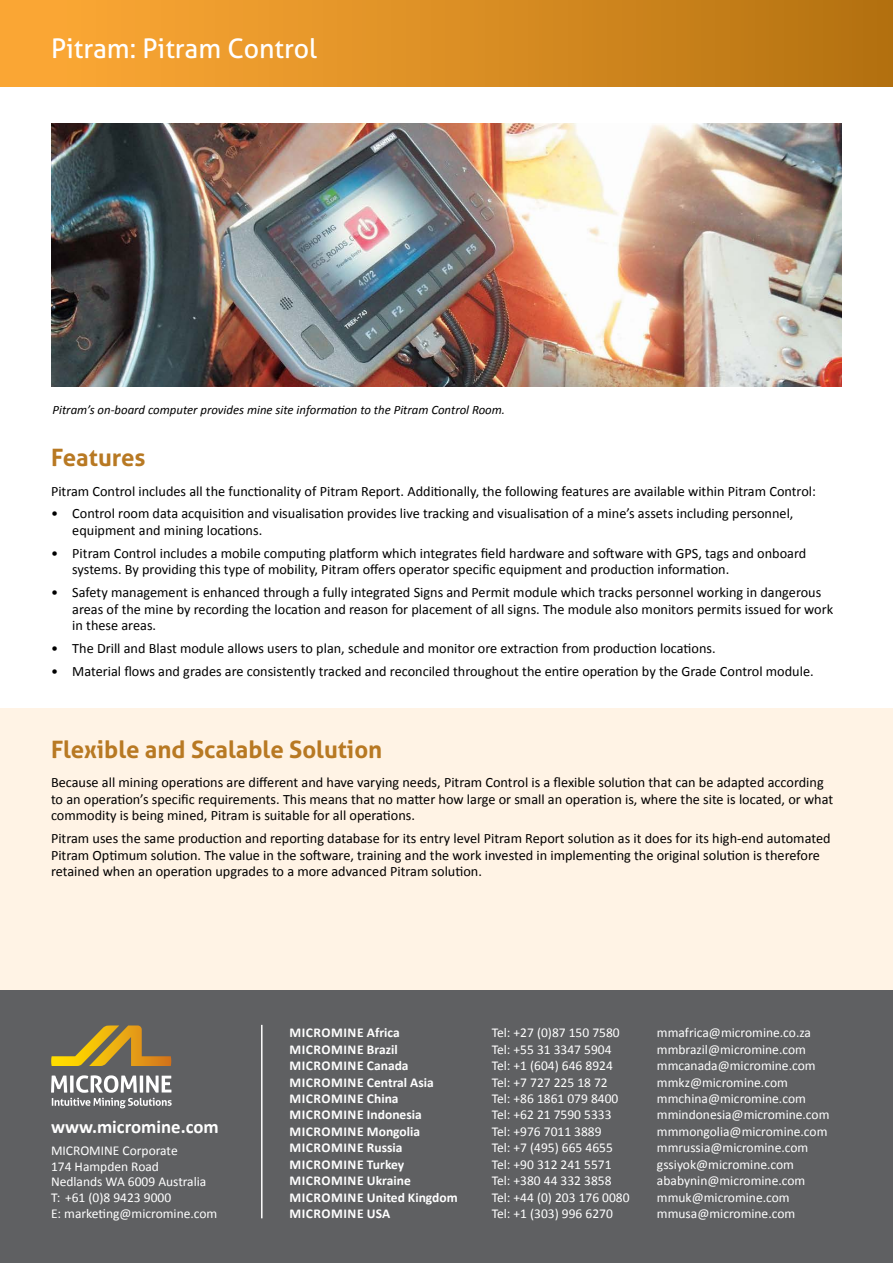
<style>
.page{position:relative;width:893px;height:1263px;background:#fff}
.page>*{position:absolute;margin:0;border:0;box-sizing:border-box;transform-origin:0 0}
.t1{font:27px "Aller";color:#fff}
.t2{font:700 24px "Aller";color:#b87923}
.t3{font:700 18.75px "Calibri";color:#fff}
.t4{font:14.25px/16.5px "Calibri";color:#000}
.t5{font:13.5px/15.8px "Calibri";color:#fff}
.t6{font:700 13.5px "Calibri";letter-spacing:.035em;color:#fff}
.t7{font:700 13.5px "Calibri";color:#fff}
.t8{font:700 13.5px "Calibri";letter-spacing:.015em;color:#fff}
.t9{font:italic 12.75px "Calibri";color:#000}
</style>
<div class="page">
<div style="left:0;top:709px;width:893px;height:294px;background:#fff3e5"></div>
<div style="left:0;top:991px;width:893px;height:272px;background:#5f6062"></div>
<hr style="left:261px;top:1025px;width:2px;height:193px;background:#fff">
<svg style="left:51px;top:1075px;width:121px;height:33px"></svg>
<svg style="left:51px;top:1025px;width:120px;height:41px"></svg>
<div style="left:0;top:0;width:893px;height:86px;background:linear-gradient(to right,#ffab37,#b57211)"></div>
<img style="left:51px;top:123px;width:791px;height:264px">
<h1 class="t1" style="left:51px;top:32px;width:268px">Pitram: Pitram Control</h1>
<p class="t9" style="left:53px;top:401px;width:454px">Pitram’s on-board computer provides mine site information to the Pitram Control Room.</p>
<h2 class="t2" style="left:51px;top:443px;width:96px">Features</h2>
<p class="t4" style="left:51px;top:483px;width:766px">Pitram Control includes all the functionality of Pitram Report. Additionally, the following features are available within Pitram Control:</p>
<p class="t4" style="left:72px;top:505px;width:723px;text-indent:-21px">• Control room data acquisition and visualisation provides live tracking and visualisation of a mine’s assets including personnel, equipment and mining locations.</p>
<p class="t4" style="left:72px;top:545px;width:735px;text-indent:-21px">• Pitram Control includes a mobile computing platform which integrates field hardware and software with GPS, tags and onboard systems. By providing this type of mobility, Pitram offers operator specific equipment and production information.</p>
<p class="t4" style="left:72px;top:584px;width:762px;text-indent:-21px">• Safety management is enhanced through a fully integrated Signs and Permit module which tracks personnel working in dangerous areas of the mine by recording the location and reason for placement of all signs. The module also monitors permits issued for work in these areas.</p>
<p class="t4" style="left:51px;top:640px;width:666px">• The Drill and Blast module allows users to plan, schedule and monitor ore extraction from production locations.</p>
<p class="t4" style="left:51px;top:663px;width:764px">• Material flows and grades are consistently tracked and reconciled throughout the entire operation by the Grade Control module.</p>
<h2 class="t2" style="left:51px;top:735px;width:333px">Flexible and Scalable Solution</h2>
<p class="t4" style="left:51px;top:774px;width:784px">Because all mining operations are different and have varying needs, Pitram Control is a flexible solution that can be adapted according to an operation’s specific requirements. This means that no matter how large or small an operation is, where the site is located, or what commodity is being mined, Pitram is suitable for all operations.</p>
<p class="t4" style="left:51px;top:830px;width:781px">Pitram uses the same production and reporting database for its entry level Pitram Report solution as it does for its high-end automated<br>Pitram Optimum solution. The value in the software, training and the work invested in implementing the original solution is therefore retained when an operation upgrades to a more advanced Pitram solution.</p>
<h3 class="t3" style="left:51px;top:1114px;width:169px">www.micromine.com</h3>
<p class="t5" style="left:51px;top:1142px;width:168px">MICROMINE Corporate<br>174 Hampden Road<br>Nedlands WA 6009 Australia<br>T: +61 (0)8 9423 9000<br>E: marketing@micromine.com</p>
<p class="t6" style="left:289px;top:1024px;width:112px">MICROMINE Africa</p>
<p class="t5" style="left:492px;top:1025px;width:130px">Tel: +27 (0)87 150 7580</p>
<p class="t5" style="left:657px;top:1025px;width:156px">mmafrica@micromine.co.za</p>
<p class="t6" style="left:289px;top:1040px;width:110px">MICROMINE Brazil</p>
<p class="t5" style="left:492px;top:1041px;width:121px">Tel: +55 31 3347 5904</p>
<p class="t5" style="left:657px;top:1041px;width:150px">mmbrazil@micromine.com</p>
<p class="t6" style="left:289px;top:1057px;width:121px">MICROMINE Canada</p>
<p class="t5" style="left:492px;top:1058px;width:123px">Tel: +1 (604) 646 8924</p>
<p class="t5" style="left:657px;top:1058px;width:160px">mmcanada@micromine.com</p>
<p class="t7" style="left:289px;top:1073px;width:146px">MICROMINE Central Asia</p>
<p class="t5" style="left:492px;top:1074px;width:118px">Tel: +7 727 225 18 72</p>
<p class="t5" style="left:657px;top:1074px;width:132px">mmkz@micromine.com</p>
<p class="t6" style="left:289px;top:1090px;width:111px">MICROMINE China</p>
<p class="t5" style="left:492px;top:1091px;width:128px">Tel: +86 1861 079 8400</p>
<p class="t5" style="left:657px;top:1091px;width:150px">mmchina@micromine.com</p>
<p class="t8" style="left:289px;top:1106px;width:134px">MICROMINE Indonesia</p>
<p class="t5" style="left:492px;top:1107px;width:121px">Tel: +62 21 7590 5333</p>
<p class="t5" style="left:657px;top:1107px;width:174px">mmindonesia@micromine.com</p>
<p class="t6" style="left:289px;top:1123px;width:132px">MICROMINE Mongolia</p>
<p class="t5" style="left:492px;top:1123px;width:111px">Tel: +976 7011 3889</p>
<p class="t5" style="left:657px;top:1123px;width:172px">mmmongolia@micromine.com</p>
<p class="t6" style="left:289px;top:1139px;width:115px">MICROMINE Russia</p>
<p class="t5" style="left:492px;top:1140px;width:123px">Tel: +7 (495) 665 4655</p>
<p class="t5" style="left:657px;top:1140px;width:153px">mmrussia@micromine.com</p>
<p class="t6" style="left:289px;top:1156px;width:116px">MICROMINE Turkey</p>
<p class="t5" style="left:492px;top:1156px;width:121px">Tel: +90 312 241 5571</p>
<p class="t5" style="left:657px;top:1156px;width:139px">gssiyok@micromine.com</p>
<p class="t6" style="left:289px;top:1172px;width:123px">MICROMINE Ukraine</p>
<p class="t5" style="left:492px;top:1173px;width:121px">Tel: +380 44 332 3858</p>
<p class="t5" style="left:657px;top:1173px;width:150px">ababynin@micromine.com</p>
<p class="t7" style="left:289px;top:1189px;width:170px">MICROMINE United Kingdom</p>
<p class="t5" style="left:492px;top:1189px;width:139px">Tel: +44 (0) 203 176 0080</p>
<p class="t5" style="left:657px;top:1189px;width:134px">mmuk@micromine.com</p>
<p class="t6" style="left:289px;top:1205px;width:102px">MICROMINE USA</p>
<p class="t5" style="left:492px;top:1206px;width:123px">Tel: +1 (303) 996 6270</p>
<p class="t5" style="left:657px;top:1206px;width:140px">mmusa@micromine.com</p>
</div>
